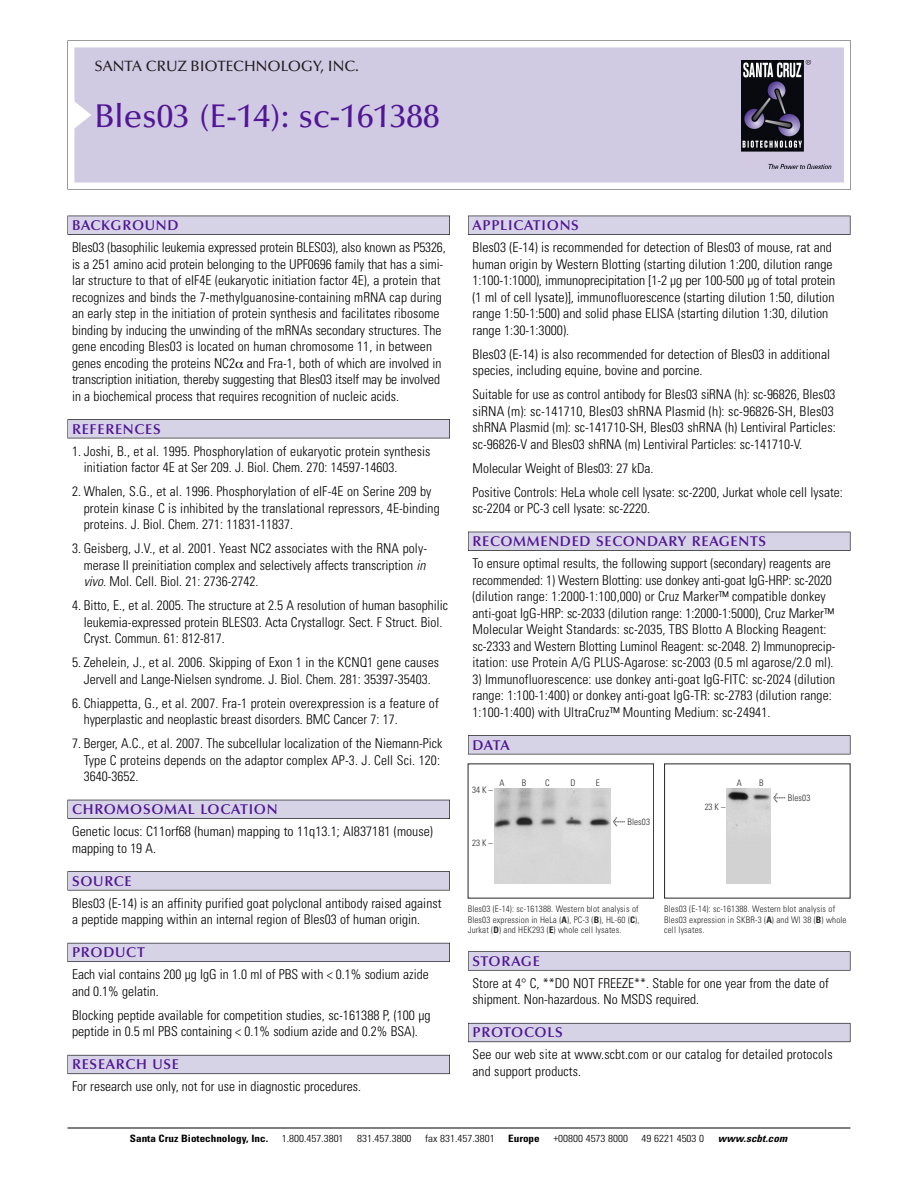
<style>
.page{position:relative;width:918px;height:1188px;background:#fff}
.page>*{position:absolute;margin:0;border:0;box-sizing:border-box;transform-origin:0 0}
.t1{font:500 33px "Optima";color:#511695}
.t2{font:500 15px "Optima";color:#231f20}
.t3{font:600 14.25px "Optima";letter-spacing:.05em;color:#511695}
.t4{font:300 condensed 13.5px/16.5px "Univers";color:#000}
.t5{font:300 condensed 10.2px "Univers";color:#000;scale:1.1 1}
.t6{font:700 condensed 10.2px "Univers";color:#000;scale:1.1 1}
.t7{font:italic 700 condensed 10.2px "Univers";letter-spacing:.005em;color:#000;scale:1.1 1}
.t8{font:9px/10.5px "Univers Condensed Light+JUPGCN";letter-spacing:.015em;color:#272627;text-align:justify}
.t9{font:9px/10.5px "Univers Condensed Light+VZUCXA";letter-spacing:.015em;color:#272627}
.s1{font-style:italic}
.s2{font-family:"Meta Plus Book Roman+KLVSGU";font-size:10.5px}
.s3{font-family:"Meta Plus Book Roman+IZLZFO";font-size:10.5px}
.s4{font-family:"Univers Condensed Bold+VEFCVB"}
.s5{font-family:"Univers Condensed Bold+EOWOOP"}
</style>
<div class="page">
<svg style="left:68px;top:40px;width:783px;height:149px"></svg>
<div style="left:74px;top:47px;width:770px;height:135px;background:#d1cae3"></div>
<img style="left:741px;top:60px;width:90px;height:108px">
<div style="left:68px;top:216px;width:382px;height:19px;background:#525155"></div>
<div style="left:68px;top:216px;width:381px;height:18px;background:#d7d3e7"></div>
<div style="left:68px;top:419px;width:382px;height:19px;background:#525155"></div>
<div style="left:68px;top:420px;width:381px;height:18px;background:#d7d3e7"></div>
<div style="left:68px;top:800px;width:382px;height:19px;background:#525158"></div>
<div style="left:68px;top:800px;width:381px;height:18px;background:#d7d3e7"></div>
<div style="left:68px;top:871px;width:382px;height:19px;background:#575759"></div>
<div style="left:68px;top:872px;width:381px;height:18px;background:#d7d3e7"></div>
<div style="left:68px;top:943px;width:382px;height:19px;background:#5b5a62"></div>
<div style="left:68px;top:943px;width:381px;height:18px;background:#d7d3e7"></div>
<div style="left:68px;top:1055px;width:382px;height:19px;background:#66646e"></div>
<div style="left:68px;top:1055px;width:381px;height:18px;background:#d7d3e7"></div>
<div style="left:468px;top:216px;width:382px;height:19px;background:#525155"></div>
<div style="left:468px;top:216px;width:382px;height:18px;background:#d7d3e7"></div>
<div style="left:468px;top:532px;width:382px;height:19px;background:#515055"></div>
<div style="left:468px;top:532px;width:382px;height:18px;background:#d7d3e7"></div>
<div style="left:468px;top:735px;width:382px;height:19px;background:#545357"></div>
<div style="left:468px;top:736px;width:382px;height:18px;background:#d7d3e7"></div>
<div style="left:468px;top:951px;width:382px;height:20px;background:#666667"></div>
<div style="left:468px;top:952px;width:382px;height:18px;background:#d7d3e7"></div>
<div style="left:468px;top:1023px;width:382px;height:19px;background:#66646d"></div>
<div style="left:468px;top:1024px;width:382px;height:18px;background:#d7d3e7"></div>
<hr style="left:68px;top:1128px;width:782px;height:1px;background:#000">
<img style="left:494px;top:789px;width:117px;height:95px">
<img style="left:727px;top:789px;width:44px;height:95px">
<p class="t2" style="left:94px;top:61px;width:266px">SANTA CRUZ BIOTECHNOLOGY, INC.</p>
<h1 class="t1" style="left:94px;top:103px;width:347px">Bles03 (E-14): sc-161388</h1>
<p class="t3" style="left:72px;top:219px;width:108px">BACKGROUND</p>
<p class="t4" style="left:72px;top:240px;width:375px">Bles03 (basophilic leukemia expressed protein BLES03), also known as P5326, is a 251 amino acid protein belonging to the UPF0696 family that has a simi&shy;lar structure to that of eIF4E (eukaryotic initiation factor 4E), a protein that recognizes and binds the 7-methylguanosine-containing mRNA cap during an early step in the initiation of protein synthesis and facilitates ribosome binding by inducing the unwinding of the mRNAs secondary structures. The gene encoding Bles03 is located on human chromosome 11, in between genes encoding the proteins NC2 and Fra-1, both of which are involved in transcription initiation, thereby suggesting that Bles03 itself may be involved in a biochemical process that requires recognition of nucleic acids.</p>
<p class="t3" style="left:72px;top:423px;width:90px">REFERENCES</p>
<p class="t4" style="left:84px;top:444px;width:348px;text-indent:-12px">1. Joshi, B., et al. 1995. Phosphorylation of eukaryotic protein synthesis initiation factor 4E at Ser 209. J. Biol. Chem. 270: 14597-14603.</p>
<p class="t4" style="left:84px;top:484px;width:357px;text-indent:-12px">2. Whalen, S.G., et al. 1996. Phosphorylation of eIF-4E on Serine 209 by protein kinase C is inhibited by the translational repressors, 4E-binding proteins. J. Biol. Chem. 271: 11831-11837.</p>
<p class="t4" style="left:84px;top:541px;width:345px;text-align:justify;text-indent:-12px">3. Geisberg, J.V., et al. 2001. Yeast NC2 associates with the RNA poly&shy;merase II preinitiation complex and selectively affects transcription <span class="s1">in vivo.</span> Mol. Cell. Biol. 21: 2736-2742.</p>
<p class="t4" style="left:84px;top:598px;width:366px;text-indent:-12px">4. Bitto, E., et al. 2005. The structure at 2.5 A resolution of human basophilic leukemia-expressed protein BLES03. Acta Crystallogr. Sect. F Struct. Biol.<br>Cryst. Commun. 61: 812-817.</p>
<p class="t4" style="left:72px;top:655px;width:369px;text-align:center">5. Zehelein, J., et al. 2006. Skipping of Exon 1 in the KCNQ1 gene causes<br>Jervell and Lange-Nielsen syndrome. J. Biol. Chem. 281: 35397-35403.</p>
<p class="t4" style="left:84px;top:696px;width:357px;text-indent:-12px">6. Chiappetta, G., et al. 2007. Fra-1 protein overexpression is a feature of hyperplastic and neoplastic breast disorders. BMC Cancer 7: 17.</p>
<p class="t4" style="left:84px;top:736px;width:360px;text-indent:-12px">7. Berger, A.C., et al. 2007. The subcellular localization of the Niemann-Pick<br>Type C proteins depends on the adaptor complex AP-3. J. Cell Sci. 120:<br>3640-3652.</p>
<p class="t3" style="left:72px;top:804px;width:207px">CHROMOSOMAL LOCATION</p>
<p class="t4" style="left:72px;top:824px;width:362px">Genetic locus: C11orf68 (human) mapping to 11q13.1; AI837181 (mouse) mapping to 19 A.</p>
<p class="t3" style="left:72px;top:875px;width:61px">SOURCE</p>
<p class="t4" style="left:72px;top:896px;width:371px">Bles03 (E-14) is an affinity purified goat polyclonal antibody raised against a peptide mapping within an internal region of Bles03 of human origin.</p>
<p class="t3" style="left:72px;top:947px;width:74px">PRODUCT</p>
<p class="t4" style="left:72px;top:967px;width:358px">Each vial contains 200 µg IgG in 1.0 ml of PBS with &lt; 0.1% sodium azide and 0.1% gelatin.</p>
<p class="t4" style="left:72px;top:1008px;width:360px">Blocking peptide available for competition studies, sc-161388 P, (100 µg peptide in 0.5 ml PBS containing &lt; 0.1% sodium azide and 0.2% BSA).</p>
<p class="t3" style="left:72px;top:1059px;width:109px">RESEARCH USE</p>
<p class="t4" style="left:72px;top:1079px;width:290px">For research use only, not for use in diagnostic procedures.</p>
<p class="t3" style="left:473px;top:219px;width:108px">APPLICATIONS</p>
<p class="t4" style="left:473px;top:240px;width:364px">Bles03 (E-14) is recommended for detection of Bles03 of mouse, rat and human origin by Western Blotting (starting dilution 1:200, dilution range 1:100-1:1000), immunoprecipitation [1-2 µg per 100-500 µg of total protein (1 ml of cell lysate)], immunofluorescence (starting dilution 1:50, dilution range 1:50-1:500) and solid phase ELISA (starting dilution 1:30, dilution range 1:30-1:3000).</p>
<p class="t4" style="left:473px;top:347px;width:359px">Bles03 (E-14) is also recommended for detection of Bles03 in additional species, including equine, bovine and porcine.</p>
<p class="t4" style="left:473px;top:387px;width:365px">Suitable for use as control antibody for Bles03 siRNA (h): sc-96826, Bles03 siRNA (m): sc-141710, Bles03 shRNA Plasmid (h): sc-96826-SH, Bles03 shRNA Plasmid (m): sc-141710-SH, Bles03 shRNA (h) Lentiviral Particles: sc-96826-V and Bles03 shRNA (m) Lentiviral Particles: sc-141710-V.</p>
<p class="t4" style="left:473px;top:457px;width:372px;line-height:24px">Molecular Weight of Bles03: 27 kDa.<br>Positive Controls: HeLa whole cell lysate: sc-2200, Jurkat whole cell lysate:</p>
<p class="t4" style="left:473px;top:501px;width:179px">sc-2204 or PC-3 cell lysate: sc-2220.</p>
<p class="t3" style="left:473px;top:536px;width:295px">RECOMMENDED SECONDARY REAGENTS</p>
<p class="t4" style="left:473px;top:556px;width:364px">To ensure optimal results, the following support (secondary) reagents are recommended: 1) Western Blotting: use donkey anti-goat IgG-HRP: sc-2020 (dilution range: 1:2000-1:100,000) or Cruz Marker™ compatible donkey anti-goat IgG-HRP: sc-2033 (dilution range: 1:2000-1:5000), Cruz Marker™ Molecular Weight Standards: sc-2035, TBS Blotto A Blocking Reagent: sc-2333 and Western Blotting Luminol Reagent: sc-2048. 2) Immunoprecip&shy;itation: use Protein A/G PLUS-Agarose: sc-2003 (0.5 ml agarose/2.0 ml).</p>
<p class="t4" style="left:473px;top:672px;width:364px">3) Immunofluorescence: use donkey anti-goat IgG-FITC: sc-2024 (dilution range: 1:100-1:400) or donkey anti-goat IgG-TR: sc-2783 (dilution range:<br>1:100-1:400) with UltraCruz™ Mounting Medium: sc-24941.</p>
<p class="t3" style="left:473px;top:739px;width:39px">DATA</p>
<p class="t8" style="left:500px;top:778px;width:7px">A</p>
<p class="t8" style="left:522px;top:778px;width:6px">B</p>
<p class="t8" style="left:545px;top:778px;width:6px">C</p>
<p class="t8" style="left:570px;top:778px;width:7px">D</p>
<p class="t8" style="left:596px;top:778px;width:5px">E</p>
<p class="t8" style="left:472px;top:786px;width:22px">34K–</p>
<p class="t8" style="left:472px;top:838px;width:22px">23K–</p>
<p class="t8" style="left:613px;top:817px;width:39px"><span class="s2">&lt;</span> Bles03</p>
<p class="t9" style="left:705px;top:803px;width:22px">23K–</p>
<p class="t9" style="left:737px;top:778px;width:7px">A</p>
<p class="t9" style="left:759px;top:778px;width:6px">B</p>
<p class="t9" style="left:773px;top:793px;width:39px"><span class="s3">&lt;</span> Bles03</p>
<p class="t8" style="left:468px;top:905px;width:173px">Bles03 (E-14): sc-161388. Western blot analysis of Bles03 expression in HeLa (<span class="s4">A</span>), PC-3 (<span class="s4">B</span>), HL-60 (<span class="s4">C</span>), Jurkat (<span class="s4">D</span>) and HEK293 (<span class="s4">E</span>) whole cell lysates.</p>
<p class="t9" style="left:664px;top:905px;width:184px">Bles03 (E-14): sc-161388. Western blot analysis of<br>Bles03 expression in SKBR-3 (<span class="s5">A</span>) and WI 38 (<span class="s5">B</span>) whole cell lysates.</p>
<p class="t3" style="left:473px;top:955px;width:69px">STORAGE</p>
<p class="t4" style="left:473px;top:976px;width:358px">Store at 4° C, **DO NOT FREEZE**. Stable for one year from the date of shipment. Non-hazardous. No MSDS required.</p>
<p class="t3" style="left:473px;top:1027px;width:92px">PROTOCOLS</p>
<p class="t4" style="left:473px;top:1048px;width:362px">See our web site at www.scbt.com or our catalog for detailed protocols and support products.</p>
<p class="t6" style="left:130px;top:1135px;width:127px">Santa Cruz Biotechnology, Inc.</p>
<p class="t5" style="left:282px;top:1135px;width:58px">1.800.457.3801</p>
<p class="t5" style="left:357px;top:1135px;width:51px">831.457.3800</p>
<p class="t5" style="left:425px;top:1135px;width:65px">fax 831.457.3801</p>
<p class="t6" style="left:508px;top:1135px;width:30px">Europe</p>
<p class="t5" style="left:553px;top:1135px;width:69px">+00800 4573 8000</p>
<p class="t5" style="left:642px;top:1135px;width:58px">49 6221 4503 0</p>
<p class="t7" style="left:718px;top:1135px;width:64px">www.scbt.com</p>
</div>
